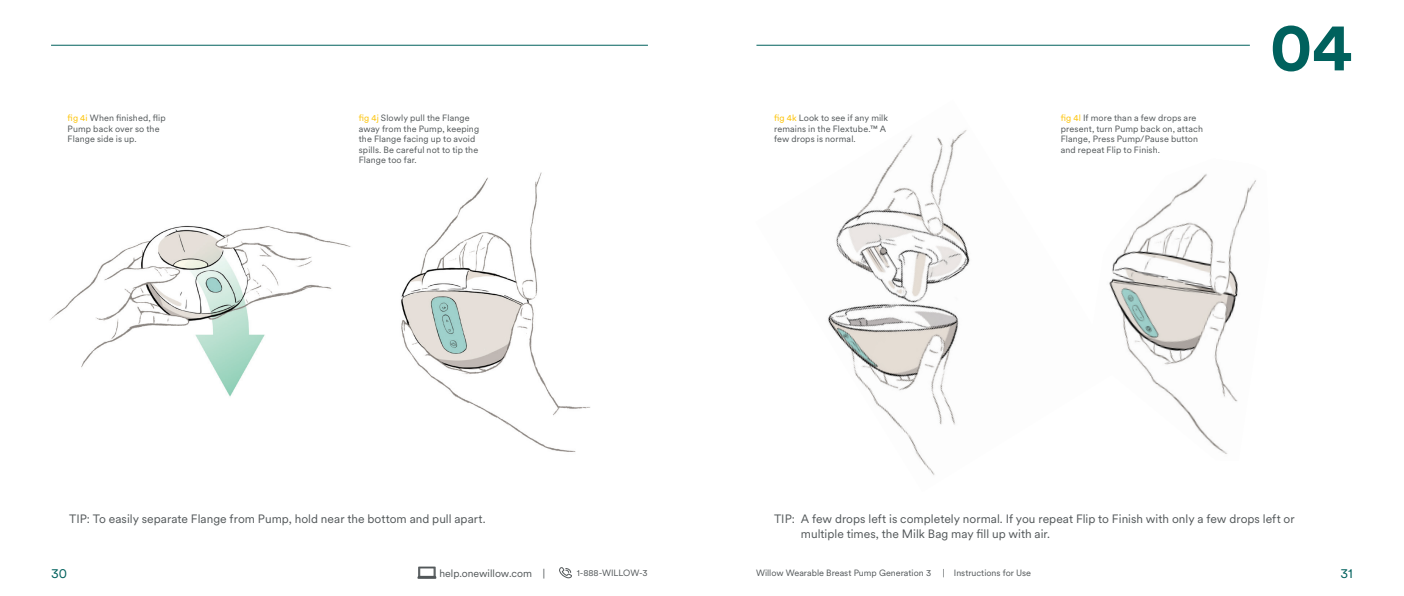
<style>
.page{position:relative;width:1404px;height:596px;background:#fff}
.page>*{position:absolute;margin:0;border:0;box-sizing:border-box;transform-origin:0 0}
.t1{font:700 67.5px "Circular XX";color:#00615d}
.t2{font:13.5px "Circular XX";color:#00615d}
.NEW_Body_Copy{font:12px/15px "Circular XX";letter-spacing:.005em;color:#525759}
.t3{font:10.5px "Circular XX";color:#525759}
.NEW_Body_Copy-2{font:9px/10.5px "Circular XX";letter-spacing:.01em;color:#525759}
.s1{color:#fdc200}
</style>
<div class="page">
<hr style="left:51px;top:45px;width:597px;height:1px;background:#00615d">
<hr style="left:756px;top:45px;width:493px;height:1px;background:#00615d">
<svg style="left:559px;top:567px;width:13px;height:11px"></svg>
<svg style="left:417px;top:566px;width:19px;height:12px"></svg>
<img style="left:828px;top:130px;width:142px;height:345px">
<img style="left:50px;top:225px;width:301px;height:172px">
<img style="left:1109px;top:174px;width:147px;height:280px">
<img style="left:401px;top:172px;width:189px;height:280px">
<p class="NEW_Body_Copy-2" style="left:68px;top:112px;width:99px"><span class="s1">fig 4i</span> When finished, flip<br>Pump back over so the<br>Flange side is up.</p>
<p class="NEW_Body_Copy-2" style="left:359px;top:112px;width:122px"><span class="s1">fig 4j</span> Slowly pull the Flange away from the Pump, keeping the Flange facing up to avoid spills. Be careful not to tip the<br>Flange too far.</p>
<p class="NEW_Body_Copy-2" style="left:774px;top:112px;width:115px"><span class="s1">fig 4k</span> Look to see if any milk remains in the Flextube.™ A few drops is normal.</p>
<p class="NEW_Body_Copy-2" style="left:1060px;top:112px;width:144px"><span class="s1">fig 4l</span> If more than a few drops are present, turn Pump back on, attach<br>Flange, Press Pump/Pause button and repeat Flip to Finish.</p>
<h1 class="t1" style="left:1269px;top:0;width:85px">04</h1>
<p class="NEW_Body_Copy" style="left:69px;top:510px;width:418px">TIP: To easily separate Flange from Pump, hold near the bottom and pull apart.</p>
<p class="NEW_Body_Copy" style="left:800px;top:510px;width:495px;text-indent:-27px">TIP: A few drops left is completely normal. If you repeat Flip to Finish with only a few drops left or multiple times, the Milk Bag may fill up with air.</p>
<p class="t3" style="left:439px;top:565px;width:107px">help.onewillow.com |</p>
<p class="NEW_Body_Copy-2" style="left:576px;top:567px;width:72px">1-888-WILLOW-3</p>
<p class="NEW_Body_Copy-2" style="left:756px;top:567px;width:177px">Willow Wearable Breast Pump Generation 3</p>
<p class="NEW_Body_Copy-2" style="left:942px;top:567px;width:90px">| Instructions for Use</p>
<h2 class="t2" style="left:51px;top:563px;width:17px">30</h2>
<h2 class="t2" style="left:1340px;top:563px;width:14px">31</h2>
</div>
